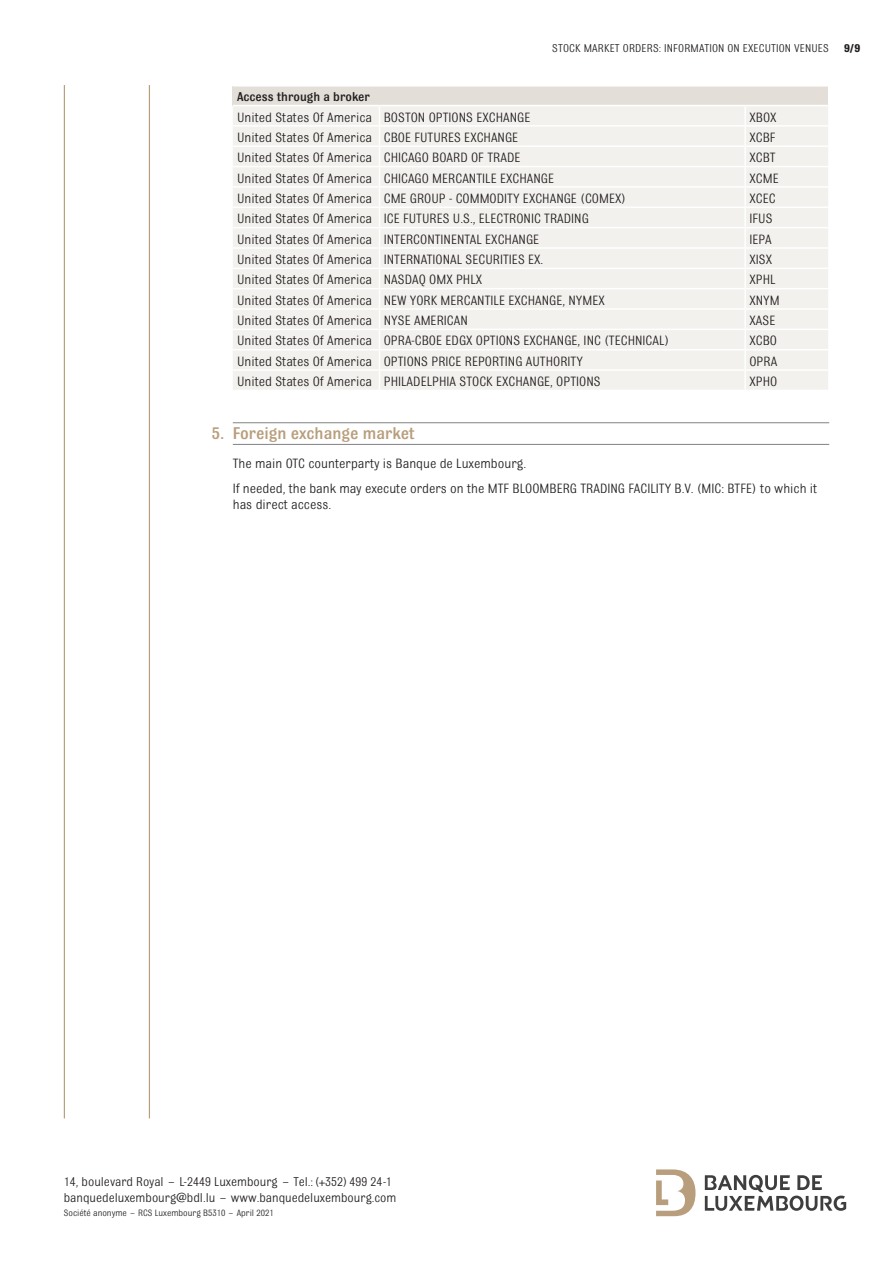
<style>
.page{position:relative;width:893px;height:1263px;background:#fff}
.page>*{position:absolute;margin:0;border:0;box-sizing:border-box;transform-origin:0 0}
._01_titre_A{font:500 18px "Bulldog";color:#b89e7c}
._03_texte{font:14.25px/16.5px "Bulldog";color:#231f20}
.t1{font:13.5px/16.2px "Bulldog";color:#231f20}
._03_texte-2{font:500 13.5px "Bulldog";color:#231f20}
.t2{font:12px "Bulldog";letter-spacing:.01em;color:#231f20}
.t3{font:700 12px "Bulldog";color:#231f20}
.t4{font:9.75px "Bulldog";color:#231f20}
</style>
<div class="page">
<svg style="left:656px;top:1169px;width:39px;height:47px"></svg>
<svg style="left:705px;top:1175px;width:141px;height:36px"></svg>
<hr style="left:64px;top:85px;width:1px;height:1033px;background:#b89e7c">
<hr style="left:149px;top:85px;width:1px;height:1033px;background:#b89e7c">
<hr style="left:233px;top:422px;width:596px;height:1px;background:#808285">
<hr style="left:233px;top:444px;width:596px;height:1px;background:#808285">
<div style="left:233px;top:86px;width:595px;height:20px;background:#e3dfd8"></div>
<div style="left:233px;top:106px;width:595px;height:284px;background:#f3f1ee"></div>
<svg style="left:379px;top:106px;width:1px;height:284px"></svg>
<svg style="left:744px;top:106px;width:2px;height:284px"></svg>
<hr style="left:233px;top:85px;width:146px;height:2px;background:#fff">
<hr style="left:379px;top:85px;width:366px;height:2px;background:#fff">
<hr style="left:745px;top:85px;width:83px;height:2px;background:#fff">
<hr style="left:233px;top:105px;width:146px;height:1px;background:#fff">
<hr style="left:379px;top:105px;width:366px;height:1px;background:#fff">
<hr style="left:745px;top:105px;width:83px;height:1px;background:#fff">
<hr style="left:233px;top:125px;width:146px;height:2px;background:#fff">
<hr style="left:379px;top:125px;width:366px;height:2px;background:#fff">
<hr style="left:745px;top:125px;width:83px;height:2px;background:#fff">
<hr style="left:233px;top:145px;width:146px;height:2px;background:#fff">
<hr style="left:379px;top:145px;width:366px;height:2px;background:#fff">
<hr style="left:745px;top:145px;width:83px;height:2px;background:#fff">
<hr style="left:233px;top:166px;width:146px;height:1px;background:#fff">
<hr style="left:379px;top:166px;width:366px;height:1px;background:#fff">
<hr style="left:745px;top:166px;width:83px;height:1px;background:#fff">
<hr style="left:233px;top:186px;width:146px;height:2px;background:#fff">
<hr style="left:379px;top:186px;width:366px;height:2px;background:#fff">
<hr style="left:745px;top:186px;width:83px;height:2px;background:#fff">
<hr style="left:233px;top:207px;width:146px;height:1px;background:#fff">
<hr style="left:379px;top:207px;width:366px;height:1px;background:#fff">
<hr style="left:745px;top:207px;width:83px;height:1px;background:#fff">
<hr style="left:233px;top:227px;width:146px;height:1px;background:#fff">
<hr style="left:379px;top:227px;width:366px;height:1px;background:#fff">
<hr style="left:745px;top:227px;width:83px;height:1px;background:#fff">
<hr style="left:233px;top:247px;width:146px;height:2px;background:#fff">
<hr style="left:379px;top:247px;width:366px;height:2px;background:#fff">
<hr style="left:745px;top:247px;width:83px;height:2px;background:#fff">
<hr style="left:233px;top:268px;width:146px;height:1px;background:#fff">
<hr style="left:379px;top:268px;width:366px;height:1px;background:#fff">
<hr style="left:745px;top:268px;width:83px;height:1px;background:#fff">
<hr style="left:233px;top:288px;width:146px;height:1px;background:#fff">
<hr style="left:379px;top:288px;width:366px;height:1px;background:#fff">
<hr style="left:745px;top:288px;width:83px;height:1px;background:#fff">
<hr style="left:233px;top:308px;width:146px;height:2px;background:#fff">
<hr style="left:379px;top:308px;width:366px;height:2px;background:#fff">
<hr style="left:745px;top:308px;width:83px;height:2px;background:#fff">
<hr style="left:233px;top:329px;width:146px;height:1px;background:#fff">
<hr style="left:379px;top:329px;width:366px;height:1px;background:#fff">
<hr style="left:745px;top:329px;width:83px;height:1px;background:#fff">
<hr style="left:233px;top:349px;width:146px;height:1px;background:#fff">
<hr style="left:379px;top:349px;width:366px;height:1px;background:#fff">
<hr style="left:745px;top:349px;width:83px;height:1px;background:#fff">
<hr style="left:233px;top:369px;width:146px;height:2px;background:#fff">
<hr style="left:379px;top:369px;width:366px;height:2px;background:#fff">
<hr style="left:745px;top:369px;width:83px;height:2px;background:#fff">
<p class="t2" style="left:552px;top:43px;width:278px">STOCK MARKET ORDERS: INFORMATION ON EXECUTION VENUES</p>
<p class="t3" style="left:844px;top:42px;width:18px">9/9</p>
<p class="_03_texte-2" style="left:237px;top:90px;width:134px">Access through a broker</p>
<p class="_03_texte" style="left:237px;top:109px;width:136px">United States Of America</p>
<p class="_03_texte" style="left:384px;top:109px;width:148px">BOSTON OPTIONS EXCHANGE</p>
<p class="_03_texte" style="left:749px;top:109px;width:28px">XBOX</p>
<p class="_03_texte" style="left:237px;top:129px;width:136px">United States Of America</p>
<p class="_03_texte" style="left:384px;top:129px;width:136px">CBOE FUTURES EXCHANGE</p>
<p class="_03_texte" style="left:749px;top:129px;width:28px">XCBF</p>
<p class="_03_texte" style="left:237px;top:149px;width:136px">United States Of America</p>
<p class="_03_texte" style="left:384px;top:149px;width:138px">CHICAGO BOARD OF TRADE</p>
<p class="_03_texte" style="left:749px;top:149px;width:28px">XCBT</p>
<p class="_03_texte" style="left:237px;top:170px;width:136px">United States Of America</p>
<p class="_03_texte" style="left:384px;top:170px;width:172px">CHICAGO MERCANTILE EXCHANGE</p>
<p class="_03_texte" style="left:749px;top:170px;width:31px">XCME</p>
<p class="_03_texte" style="left:237px;top:190px;width:136px">United States Of America</p>
<p class="_03_texte" style="left:384px;top:190px;width:244px">CME GROUP - COMMODITY EXCHANGE (COMEX)</p>
<p class="_03_texte" style="left:749px;top:190px;width:28px">XCEC</p>
<p class="_03_texte" style="left:237px;top:210px;width:136px">United States Of America</p>
<p class="_03_texte" style="left:384px;top:210px;width:207px">ICE FUTURES U.S., ELECTRONIC TRADING</p>
<p class="_03_texte" style="left:749px;top:210px;width:25px">IFUS</p>
<p class="_03_texte" style="left:237px;top:231px;width:136px">United States Of America</p>
<p class="_03_texte" style="left:384px;top:231px;width:157px">INTERCONTINENTAL EXCHANGE</p>
<p class="_03_texte" style="left:749px;top:231px;width:24px">IEPA</p>
<p class="_03_texte" style="left:237px;top:251px;width:136px">United States Of America</p>
<p class="_03_texte" style="left:384px;top:251px;width:161px">INTERNATIONAL SECURITIES EX.</p>
<p class="_03_texte" style="left:749px;top:251px;width:24px">XISX</p>
<p class="_03_texte" style="left:237px;top:271px;width:136px">United States Of America</p>
<p class="_03_texte" style="left:384px;top:271px;width:100px">NASDAQ OMX PHLX</p>
<p class="_03_texte" style="left:749px;top:271px;width:28px">XPHL</p>
<p class="_03_texte" style="left:237px;top:292px;width:136px">United States Of America</p>
<p class="_03_texte" style="left:384px;top:292px;width:223px">NEW YORK MERCANTILE EXCHANGE, NYMEX</p>
<p class="_03_texte" style="left:749px;top:292px;width:32px">XNYM</p>
<p class="_03_texte" style="left:237px;top:312px;width:136px">United States Of America</p>
<p class="_03_texte" style="left:384px;top:312px;width:86px">NYSE AMERICAN</p>
<p class="_03_texte" style="left:749px;top:312px;width:27px">XASE</p>
<p class="_03_texte" style="left:237px;top:332px;width:136px">United States Of America</p>
<p class="_03_texte" style="left:384px;top:332px;width:287px">OPRA-CBOE EDGX OPTIONS EXCHANGE, INC (TECHNICAL)</p>
<p class="_03_texte" style="left:749px;top:332px;width:29px">XCBO</p>
<p class="_03_texte" style="left:237px;top:353px;width:136px">United States Of America</p>
<p class="_03_texte" style="left:384px;top:353px;width:201px">OPTIONS PRICE REPORTING AUTHORITY</p>
<p class="_03_texte" style="left:749px;top:353px;width:29px">OPRA</p>
<p class="_03_texte" style="left:237px;top:373px;width:136px">United States Of America</p>
<p class="_03_texte" style="left:384px;top:373px;width:218px">PHILADELPHIA STOCK EXCHANGE, OPTIONS</p>
<p class="_03_texte" style="left:749px;top:373px;width:29px">XPHO</p>
<p class="_01_titre_A" style="left:212px;top:424px;width:204px">5. Foreign exchange market</p>
<p class="_03_texte" style="left:233px;top:455px;width:295px">The main OTC counterparty is Banque de Luxembourg.</p>
<p class="_03_texte" style="left:233px;top:480px;width:586px">If needed, the bank may execute orders on the MTF BLOOMBERG TRADING FACILITY B.V. (MIC: BTFE) to which it has direct access.</p>
<p class="t1" style="left:64px;top:1173px;width:334px">14, boulevard Royal – L-2449 Luxembourg – Tel.:(+352) 499 24-1 banquedeluxembourg@bdl.lu – www.banquedeluxembourg.com</p>
<p class="t4" style="left:64px;top:1208px;width:212px">Société anonyme – RCS Luxembourg B5310 – April 2021</p>
</div>
